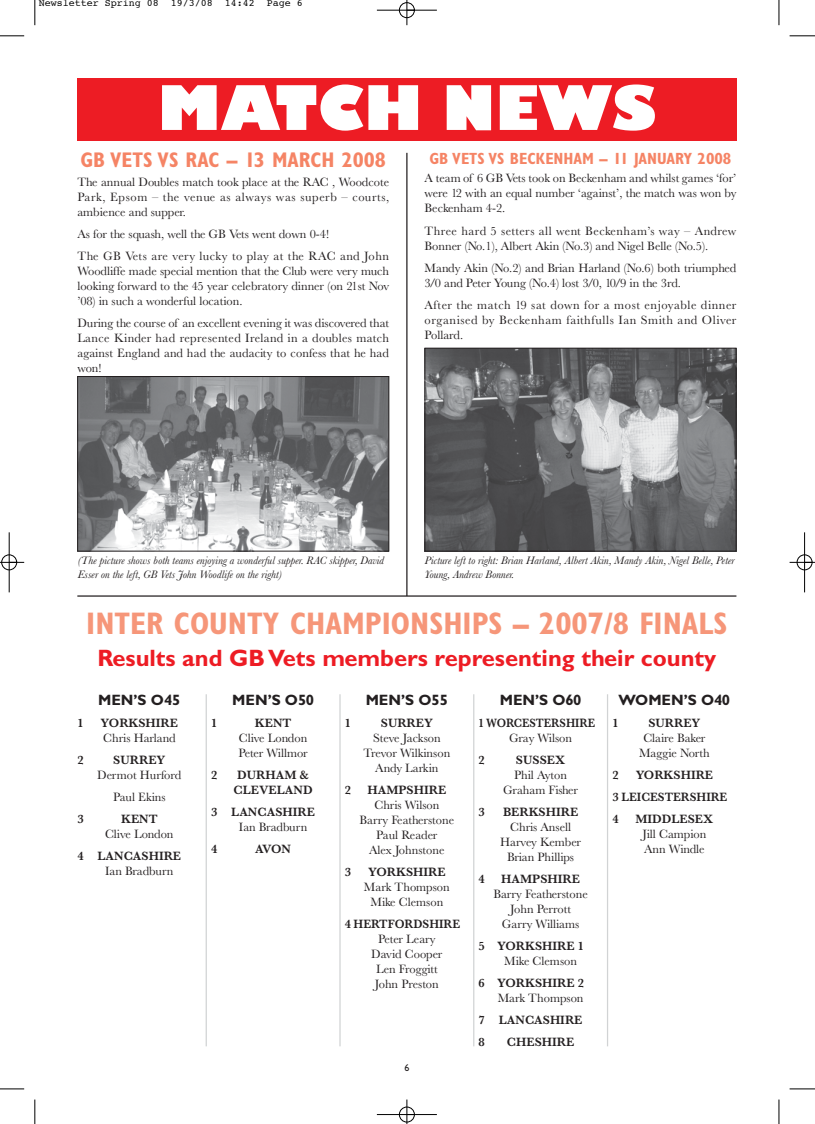
<style>
.page{position:relative;width:815px;height:1124px;background:#fff}
.page>*{position:absolute;margin:0;border:0;box-sizing:border-box;transform-origin:0 0}
.t1{font:800 60px "Gill Sans";color:#fff}
.t2{font:700 condensed 31.25px "Gill Sans";color:#f69679}
.t3{font:700 23.75px "Gill Sans";color:#ed1c24}
.t4{font:700 condensed 21.25px "Gill Sans";color:#f58465}
.t5{font:700 condensed 16.25px "Gill Sans";color:#f58465}
.t6{font:700 15px "Gill Sans";color:#231f20}
.t7{font:12.5px/15px "Baskerville";color:#231f20;text-align:center}
.t8{font:600 12.5px/22.1px "Baskerville";color:#231f20}
.t9{font:600 12.5px "Baskerville";color:#231f20;scale:.9 1}
.t10{font:italic 11.25px/13.8px "Baskerville";color:#231f20}
.t11{font:10px "Courier";color:#000}
.t12{font:10px "Gill Sans";color:#231f20}
</style>
<div class="page">
<div style="left:77px;top:78px;width:659px;height:62px;background:#ed1c24"></div>
<img style="left:427px;top:350px;width:307px;height:199px">
<div style="left:425px;top:348px;width:311px;height:203px;border:1px solid #231f20"></div>
<hr style="left:406px;top:153px;width:2px;height:443px;background:#231f20">
<hr style="left:206px;top:694px;width:1px;height:352px;background:#d1d3d4">
<hr style="left:339px;top:694px;width:2px;height:352px;background:#d1d3d4">
<hr style="left:473px;top:694px;width:1px;height:352px;background:#d1d3d4">
<hr style="left:607px;top:694px;width:1px;height:352px;background:#d1d3d4">
<img style="left:79px;top:378px;width:308px;height:171px">
<div style="left:77px;top:376px;width:312px;height:175px;border:1px solid #231f20"></div>
<hr style="left:77px;top:595px;width:659px;height:1px;background:#231f20">
<svg style="left:35px;top:0;width:1px;height:25px"></svg>
<svg style="left:0;top:35px;width:24px;height:2px"></svg>
<svg style="left:779px;top:0;width:1px;height:25px"></svg>
<svg style="left:790px;top:35px;width:25px;height:2px"></svg>
<svg style="left:35px;top:1099px;width:1px;height:24px"></svg>
<svg style="left:0;top:1088px;width:24px;height:1px"></svg>
<svg style="left:779px;top:1099px;width:1px;height:24px"></svg>
<svg style="left:790px;top:1088px;width:25px;height:1px"></svg>
<div style="left:399px;top:2px;width:16px;height:16px;border:1px solid #fff;border-radius:50%"></div>
<div style="left:399px;top:1106px;width:16px;height:16px;border:1px solid #fff;border-radius:50%"></div>
<div style="left:1px;top:554px;width:16px;height:16px;border:1px solid #fff;border-radius:50%"></div>
<hr style="left:377px;top:10px;width:60px;height:1px;background:#000">
<hr style="left:377px;top:1114px;width:60px;height:1px;background:#000">
<hr style="left:9px;top:532px;width:1px;height:60px;background:#000">
<hr style="left:804px;top:532px;width:1px;height:60px;background:#000">
<svg style="left:407px;top:0;width:1px;height:25px"></svg>
<svg style="left:407px;top:1099px;width:1px;height:24px"></svg>
<svg style="left:0;top:562px;width:24px;height:1px"></svg>
<svg style="left:790px;top:562px;width:25px;height:1px"></svg>
<div style="left:399px;top:3px;width:16px;height:15px;border:1px solid #000;border-radius:50%"></div>
<div style="left:399px;top:1106px;width:16px;height:15px;border:1px solid #000;border-radius:50%"></div>
<div style="left:2px;top:554px;width:15px;height:16px;border:1px solid #000;border-radius:50%"></div>
<div style="left:797px;top:554px;width:15px;height:16px;border:1px solid #000;border-radius:50%"></div>
<p class="t11" style="left:39px;top:-2px;width:266px">Newsletter Spring 08 19/3/08 14:42 Page 6</p>
<h1 class="t1" style="left:158px;top:85px;width:500px">MATCH NEWS</h1>
<h3 class="t5" style="left:430px;top:153px;width:303px">GB VETS VS BECKENHAM – 11 JANUARY 2008</h3>
<p class="t7" style="left:425px;top:172px;width:313px;text-align:justify">A team of 6 GB Vets took on Beckenham and whilst games ‘for’ were 12 with an equal number ‘against’, the match was won by Beckenham 4-2.</p>
<p class="t7" style="left:425px;top:224px;width:313px;text-align:left">Three hard 5 setters all went Beckenham’s way – Andrew<br>Bonner (No.1), Albert Akin (No.3) and Nigel Belle (No.5).</p>
<p class="t7" style="left:425px;top:261px;width:313px;text-align:left">Mandy Akin (No.2) and Brian Harland (No.6) both triumphed<br>3/0 and Peter Young (No.4) lost 3/0, 10/9 in the 3rd.</p>
<p class="t7" style="left:425px;top:298px;width:313px;text-align:justify">After the match 19 sat down for a most enjoyable dinner organised by Beckenham faithfulls Ian Smith and Oliver Pollard.</p>
<h3 class="t4" style="left:81px;top:153px;width:307px">GB VETS VS RAC – 13 MARCH 2008</h3>
<p class="t7" style="left:77px;top:176px;width:313px;text-align:justify">The annual Doubles match took place at the RAC , Woodcote Park, Epsom – the venue as always was superb – courts, ambience and supper.</p>
<p class="t7" style="left:77px;top:224px;width:313px;line-height:22.1px;text-align:left">As for the squash, well the GB Vets went down 0-4!<br>The GB Vets are very lucky to play at the RAC and John</p>
<p class="t7" style="left:77px;top:265px;width:313px;text-align:justify">Woodliffe made special mention that the Club were very much looking forward to the 45 year celebratory dinner (on 21st Nov ’08) in such a wonderful location.</p>
<p class="t7" style="left:77px;top:317px;width:313px;text-align:justify">During the course of an excellent evening it was discovered that Lance Kinder had represented Ireland in a doubles match against England and had the audacity to confess that he had won!</p>
<p class="t10" style="left:77px;top:554px;width:308px">(The picture shows both teams enjoying a wonderful supper. RAC skipper, David<br>Esser on the left, GB Vets John Woodlife on the right)</p>
<p class="t10" style="left:425px;top:554px;width:311px">Picture left to right: Brian Harland, Albert Akin, Mandy Akin, Nigel Belle, Peter<br>Young, Andrew Bonner.</p>
<h2 class="t2" style="left:86px;top:612px;width:643px">INTER COUNTY CHAMPIONSHIPS – 2007/8 FINALS</h2>
<h3 class="t3" style="left:97px;top:649px;width:620px">Results and GB Vets members representing their county</h3>
<p class="t6" style="left:98px;top:694px;width:84px">MEN’S O45</p>
<p class="t6" style="left:232px;top:694px;width:83px">MEN’S O50</p>
<p class="t6" style="left:366px;top:694px;width:84px">MEN’S O55</p>
<p class="t6" style="left:500px;top:694px;width:83px">MEN’S O60</p>
<p class="t9" style="left:479px;top:718px;width:131px">1 WORCESTERSHIRE</p>
<p class="t7" style="left:509px;top:731px;width:64px">Gray Wilson</p>
<p class="t8" style="left:479px;top:749px;width:8px">2</p>
<p class="t8" style="left:516px;top:749px;width:51px">SUSSEX</p>
<p class="t7" style="left:503px;top:768px;width:76px">Phil Ayton<br>Graham Fisher</p>
<p class="t8" style="left:479px;top:801px;width:8px">3</p>
<p class="t8" style="left:503px;top:801px;width:77px">BERKSHIRE</p>
<p class="t7" style="left:500px;top:820px;width:83px">Chris Ansell<br>Harvey Kember<br>Brian Phillips</p>
<p class="t8" style="left:479px;top:869px;width:8px">4</p>
<p class="t8" style="left:501px;top:869px;width:80px">HAMPSHIRE</p>
<p class="t7" style="left:493px;top:887px;width:96px">Barry Featherstone<br>John Perrott<br>Garry Williams</p>
<p class="t8" style="left:479px;top:936px;width:107px">5 YORKSHIRE 1</p>
<p class="t7" style="left:504px;top:954px;width:74px">Mike Clemson</p>
<p class="t8" style="left:479px;top:973px;width:107px">6 YORKSHIRE 2</p>
<p class="t7" style="left:498px;top:991px;width:87px">Mark Thompson</p>
<p class="t8" style="left:479px;top:1010px;width:105px">7 LANCASHIRE<br>8</p>
<p class="t6" style="left:619px;top:694px;width:113px">WOMEN’S O40</p>
<p class="t8" style="left:77px;top:712px;width:8px">1</p>
<p class="t8" style="left:101px;top:712px;width:79px">YORKSHIRE</p>
<p class="t7" style="left:103px;top:731px;width:74px">Chris Harland</p>
<p class="t8" style="left:77px;top:749px;width:8px">2</p>
<p class="t8" style="left:113px;top:749px;width:54px">SURREY</p>
<p class="t7" style="left:97px;top:764px;width:86px;line-height:22.1px">Dermot Hurford<br>Paul Ekins</p>
<p class="t8" style="left:77px;top:809px;width:8px">3</p>
<p class="t8" style="left:121px;top:809px;width:38px">KENT</p>
<p class="t7" style="left:105px;top:827px;width:70px">Clive London</p>
<p class="t8" style="left:77px;top:846px;width:105px">4 LANCASHIRE</p>
<p class="t7" style="left:105px;top:864px;width:70px">Ian Bradburn</p>
<p class="t8" style="left:345px;top:712px;width:8px">1</p>
<p class="t8" style="left:381px;top:712px;width:54px">SURREY</p>
<p class="t7" style="left:363px;top:731px;width:88px">Steve Jackson<br>Trevor Wilkinson<br>Andy Larkin</p>
<p class="t8" style="left:345px;top:779px;width:8px">2</p>
<p class="t8" style="left:368px;top:779px;width:80px">HAMPSHIRE</p>
<p class="t7" style="left:360px;top:798px;width:96px">Chris Wilson<br>Barry Featherstone<br>Paul Reader<br>Alex Johnstone</p>
<p class="t8" style="left:345px;top:861px;width:8px">3</p>
<p class="t8" style="left:368px;top:861px;width:79px">YORKSHIRE</p>
<p class="t7" style="left:364px;top:880px;width:87px">Mark Thompson<br>Mike Clemson</p>
<p class="t8" style="left:345px;top:914px;width:117px">4 HERTFORDSHIRE</p>
<p class="t7" style="left:371px;top:932px;width:73px">Peter Leary<br>David Cooper<br>Len Froggitt<br>John Preston</p>
<p class="t8" style="left:612px;top:712px;width:8px">1</p>
<p class="t8" style="left:648px;top:712px;width:54px">SURREY</p>
<p class="t7" style="left:639px;top:731px;width:72px">Claire Baker<br>Maggie North</p>
<p class="t8" style="left:612px;top:764px;width:8px">2</p>
<p class="t8" style="left:211px;top:712px;width:8px">1</p>
<p class="t8" style="left:255px;top:712px;width:38px">KENT</p>
<p class="t7" style="left:238px;top:731px;width:71px;text-align:left">Clive London<br>Peter Willmor</p>
<p class="t8" style="left:211px;top:764px;width:8px">2</p>
<p class="t8" style="left:234px;top:768px;width:81px;line-height:15px">DURHAM &amp;<br>CLEVELAND</p>
<p class="t8" style="left:211px;top:801px;width:105px">3 LANCASHIRE</p>
<p class="t7" style="left:239px;top:820px;width:70px">Ian Bradburn</p>
<p class="t8" style="left:211px;top:839px;width:8px">4</p>
<p class="t8" style="left:255px;top:839px;width:37px">AVON</p>
<p class="t8" style="left:612px;top:764px;width:116px;text-indent:23px">YORKSHIRE<br>3 LEICESTERSHIRE<br>4</p>
<p class="t8" style="left:635px;top:809px;width:79px">MIDDLESEX</p>
<p class="t7" style="left:642px;top:827px;width:66px;text-align:left">Jill Campion<br>Ann Windle</p>
<p class="t8" style="left:507px;top:1032px;width:69px">CHESHIRE</p>
<p class="t12" style="left:404px;top:1063px;width:6px">6</p>
</div>
